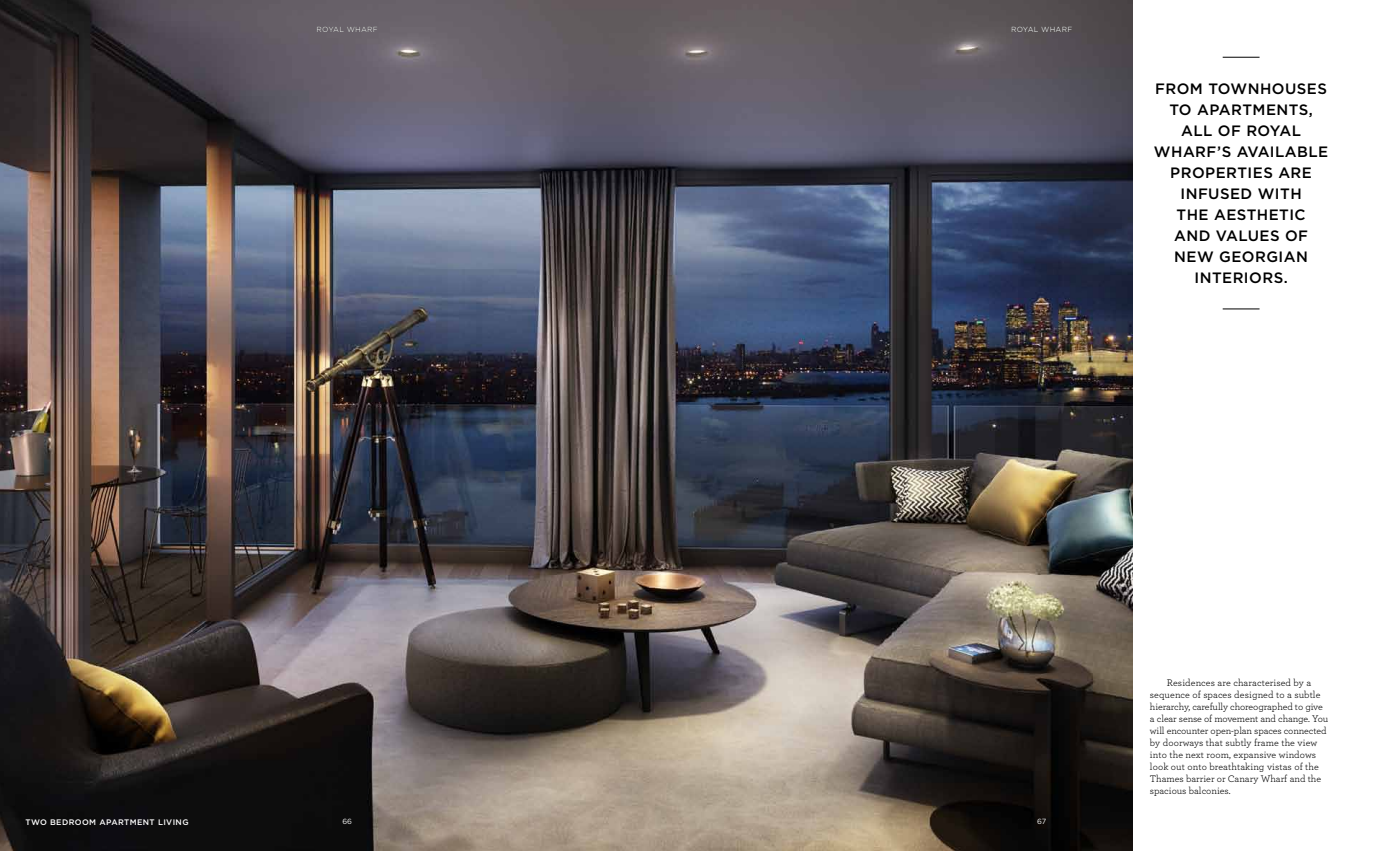
<style>
.page{position:relative;width:1389px;height:851px;background:#fff}
.page>*{position:absolute;margin:0;border:0;box-sizing:border-box;transform-origin:0 0}
.t1{font:500 15px "Gotham";letter-spacing:.03em;color:#000}
.t2{font:10px/12px "Archer";color:#000}
.t3{font:500 8px "Gotham";letter-spacing:.05em;color:#fff}
.t4{font:7.5px "Gotham";letter-spacing:-.025em;color:#fff}
</style>
<div class="page">
<img style="left:0;top:0;width:1133px;height:850px">
<hr style="left:1223px;top:57px;width:37px;height:1px;background:#000">
<hr style="left:1223px;top:308px;width:37px;height:1px;background:#000">
<p class="t4" style="left:317px;top:25px;width:46px">ROYAL WHAR</p>
<p class="t4" style="left:373px;top:25px;width:6px">F</p>
<p class="t4" style="left:1011px;top:25px;width:46px">ROYAL WHAR</p>
<p class="t4" style="left:1067px;top:25px;width:6px">F</p>
<h1 class="t1" style="left:1155px;top:80px;width:23px">FROM</h1>
<h1 class="t1" style="left:1208px;top:80px;width:13px">TOWNHOUSES</h1>
<h1 class="t1" style="left:1169px;top:101px;width:40px">TO APARTMENTS</h1>
<h1 class="t1" style="left:1309px;top:101px;width:6px">,</h1>
<h1 class="t1" style="left:1181px;top:122px;width:12px">ALL</h1>
<h1 class="t1" style="left:1218px;top:122px;width:52px">OF ROYAL</h1>
<h1 class="t1" style="left:1154px;top:143px;width:30px">WHARF</h1>
<h1 class="t1" style="left:1217px;top:143px;width:31px">’S AVAILA</h1>
<h1 class="t1" style="left:1297px;top:143px;width:22px">BLE</h1>
<h1 class="t1" style="left:1170px;top:164px;width:12px">PROPERTIES</h1>
<h1 class="t1" style="left:1278px;top:164px;width:12px">ARE</h1>
<h1 class="t1" style="left:1180px;top:185px;width:11px">INFUSED</h1>
<h1 class="t1" style="left:1258px;top:185px;width:12px">WITH</h1>
<h1 class="t1" style="left:1177px;top:206px;width:12px">THE</h1>
<h1 class="t1" style="left:1214px;top:206px;width:12px">AESTHETIC</h1>
<h1 class="t1" style="left:1174px;top:227px;width:13px">AND</h1>
<h1 class="t1" style="left:1216px;top:227px;width:12px">VALUES</h1>
<h1 class="t1" style="left:1285px;top:227px;width:12px">OF</h1>
<h1 class="t1" style="left:1174px;top:248px;width:14px">NEW</h1>
<h1 class="t1" style="left:1219px;top:248px;width:24px">GEORGIAN</h1>
<h1 class="t1" style="left:1194px;top:269px;width:11px">INTERIORS</h1>
<h1 class="t1" style="left:1284px;top:269px;width:6px">.</h1>
<p class="t3" style="left:26px;top:818px;width:165px">TWO BEDROOM APARTMENT LIVING</p>
<p class="t4" style="left:342px;top:817px;width:11px">66</p>
<p class="t4" style="left:1037px;top:817px;width:11px">67</p>
<p class="t2" style="left:1150px;top:676px;width:180px;text-indent:17px">Residences are characterised by a sequence of spaces designed to a subtle hierarchy, carefully choreographed to give a clear sense of movement and change. You will encounter open-plan spaces connected by doorways that subtly frame the view into the next room, expansive windows look out onto breathtaking vistas of the Thames barrier or Canary Wharf and the spacious balconies.</p>
</div>
